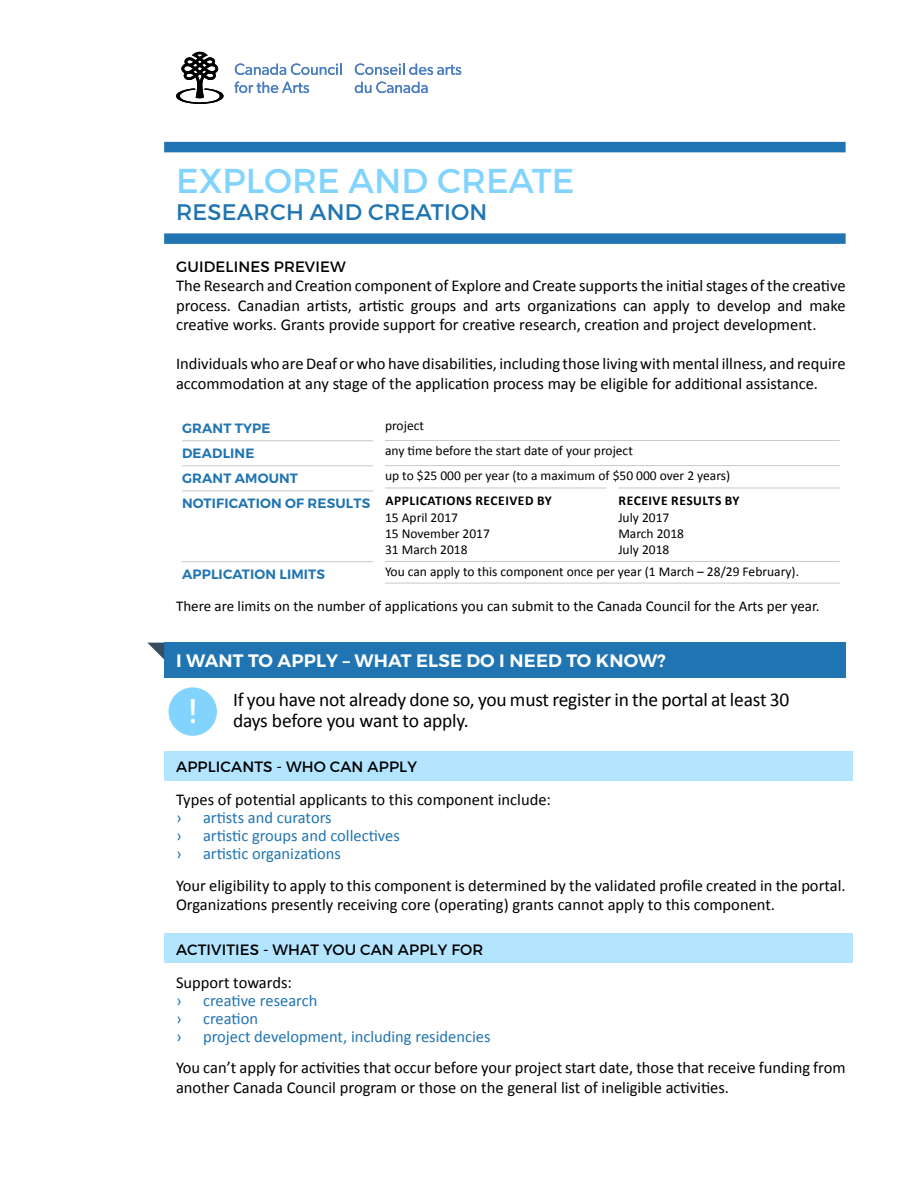
<style>
.page{position:relative;width:918px;height:1188px;background:#fff}
.page>*{position:absolute;margin:0;border:0;box-sizing:border-box;transform-origin:0 0}
.t1{font:34.5px "Montserrat";color:#82d4ff}
.t2{font:34.5px "Montserrat";color:#fff}
.t3{font:22.5px "Montserrat";letter-spacing:.01em;color:#2074b1}
.t4{font:19.5px/21px "Calibri";letter-spacing:-.01em;color:#000}
.t5{font:600 18px "Montserrat";letter-spacing:.01em;color:#fff}
.t6{font:16.5px/19.5px "Calibri";color:#000}
.t7{font:16.5px "Calibri";color:#2074b1}
.t8{font:15px "Calibri";color:#000}
.t9{font:15px "Montserrat";letter-spacing:.01em;color:#000}
.t10{font:13.5px/16.2px "Calibri";color:#000}
.t11{font:600 13.5px "Montserrat";letter-spacing:.01em;color:#2074b1}
.t12{font:700 13.5px "Calibri";letter-spacing:.04em;color:#000}
.s1{font-family:"Montserrat";font-weight:600;color:#2074b1}
.s2{font-weight:700}
</style>
<div class="page">
<div style="left:164px;top:142px;width:682px;height:10px;background:#2074b1"></div>
<div style="left:164px;top:233px;width:682px;height:11px;background:#2074b1"></div>
<div style="left:164px;top:643px;width:682px;height:35px;background:#2074b1"></div>
<div style="left:164px;top:751px;width:688px;height:29px;background:#b4e5ff"></div>
<div style="left:164px;top:934px;width:688px;height:29px;background:#b4e5ff"></div>
<hr style="left:182px;top:441px;width:191px;height:1px;background:#c7c8ca">
<hr style="left:385px;top:440px;width:455px;height:1px;background:#c7c8ca">
<hr style="left:182px;top:466px;width:191px;height:1px;background:#c7c8ca">
<hr style="left:385px;top:465px;width:455px;height:1px;background:#c7c8ca">
<hr style="left:182px;top:491px;width:191px;height:1px;background:#c7c8ca">
<hr style="left:385px;top:488px;width:221px;height:1px;background:#c7c8ca">
<hr style="left:618px;top:488px;width:222px;height:1px;background:#c7c8ca">
<hr style="left:182px;top:561px;width:191px;height:1px;background:#c7c8ca">
<hr style="left:385px;top:561px;width:455px;height:1px;background:#c7c8ca">
<hr style="left:385px;top:583px;width:455px;height:1px;background:#c7c8ca">
<svg style="left:355px;top:63px;width:106px;height:12px"></svg>
<svg style="left:355px;top:82px;width:73px;height:11px"></svg>
<svg style="left:235px;top:63px;width:107px;height:12px"></svg>
<svg style="left:234px;top:82px;width:75px;height:11px"></svg>
<svg style="left:176px;top:52px;width:48px;height:52px"></svg>
<div style="left:169px;top:687px;width:48px;height:49px;background:#82d4ff;border-radius:50%"></div>
<svg style="left:148px;top:643px;width:16px;height:16px"></svg>
<h1 class="t1" style="left:176px;top:159px;width:400px">EXPLORE AND CREATE</h1>
<h2 class="t3" style="left:176px;top:198px;width:313px">RESEARCH AND CREATION</h2>
<p class="t9" style="left:176px;top:257px;width:171px">GUIDELINES PREVIEW</p>
<p class="t6" style="left:176px;top:276px;width:671px;text-align:justify">The Research and Creation component of Explore and Create supports the initial stages of the creative process. Canadian artists, artistic groups and arts organizations can apply to develop and make creative works. Grants provide support for creative research, creation and project development.</p>
<p class="t6" style="left:176px;top:354px;width:671px">Individuals who are Deaf or who have disabilities, including those living with mental illness, and require accommodation at any stage of the application process may be eligible for additional assistance.</p>
<p class="t11" style="left:182px;top:420px;width:90px">GRANT TYPE</p>
<p class="t10" style="left:385px;top:418px;width:40px">project</p>
<p class="t11" style="left:182px;top:445px;width:74px">DEADLINE</p>
<p class="t10" style="left:385px;top:443px;width:249px">any time before the start date of your project</p>
<p class="t11" style="left:182px;top:470px;width:117px">GRANT AMOUNT</p>
<p class="t10" style="left:182px;top:463px;width:550px;line-height:25px;text-indent:203px">up to $25 000 per year (to a maximum of $50 000 over 2 years)<br><span class="s1">NOTIFICATION OF RESULTS</span> <span class="s2">APPLICATIONS RECEIVED BY</span></p>
<p class="t10" style="left:385px;top:509px;width:106px">15 April 2017<br>15 November 2017<br>31 March 2018</p>
<p class="t12" style="left:619px;top:492px;width:123px">RECEIVE RESULTS BY</p>
<p class="t10" style="left:618px;top:509px;width:67px">July 2017<br>March 2018<br>July 2018</p>
<p class="t11" style="left:182px;top:566px;width:145px">APPLICATION LIMITS</p>
<p class="t10" style="left:385px;top:564px;width:416px">You can apply to this component once per year (1 March – 28/29 February).</p>
<p class="t8" style="left:176px;top:596px;width:645px">There are limits on the number of applications you can submit to the Canada Council for the Arts per year.</p>
<p class="t5" style="left:176px;top:649px;width:491px">I WANT TO APPLY – WHAT ELSE DO I NEED TO KNOW?</p>
<p class="t4" style="left:233px;top:689px;width:558px">If you have not already done so, you must register in the portal at least 30 days before you want to apply.</p>
<p class="t9" style="left:176px;top:758px;width:242px">APPLICANTS - WHO CAN APPLY</p>
<p class="t6" style="left:176px;top:790px;width:377px">Types of potential applicants to this component include:</p>
<p class="t7" style="left:176px;top:807px;width:7px">›</p>
<p class="t7" style="left:203px;top:807px;width:130px">artists and curators</p>
<p class="t7" style="left:176px;top:825px;width:7px">›</p>
<p class="t7" style="left:203px;top:825px;width:198px">artistic groups and collectives</p>
<p class="t7" style="left:176px;top:843px;width:7px">›</p>
<p class="t7" style="left:203px;top:843px;width:140px">artistic organizations</p>
<p class="t6" style="left:176px;top:875px;width:671px">Your eligibility to apply to this component is determined by the validated profile created in the portal.<br>Organizations presently receiving core (operating) grants cannot apply to this component.</p>
<p class="t9" style="left:176px;top:941px;width:309px">ACTIVITIES - WHAT YOU CAN APPLY FOR</p>
<p class="t6" style="left:176px;top:973px;width:117px">Support towards:</p>
<p class="t7" style="left:176px;top:990px;width:7px">›</p>
<p class="t7" style="left:203px;top:990px;width:116px">creative research</p>
<p class="t7" style="left:176px;top:1008px;width:7px">›</p>
<p class="t7" style="left:203px;top:1008px;width:57px">creation</p>
<p class="t7" style="left:176px;top:1026px;width:7px">›</p>
<p class="t7" style="left:203px;top:1026px;width:289px">project development, including residencies</p>
<p class="t6" style="left:176px;top:1058px;width:671px">You can’t apply for activities that occur before your project start date, those that receive funding from another Canada Council program or those on the general list of ineligible activities.</p>
<h1 class="t2" style="left:189px;top:690px;width:9px">!</h1>
</div>
